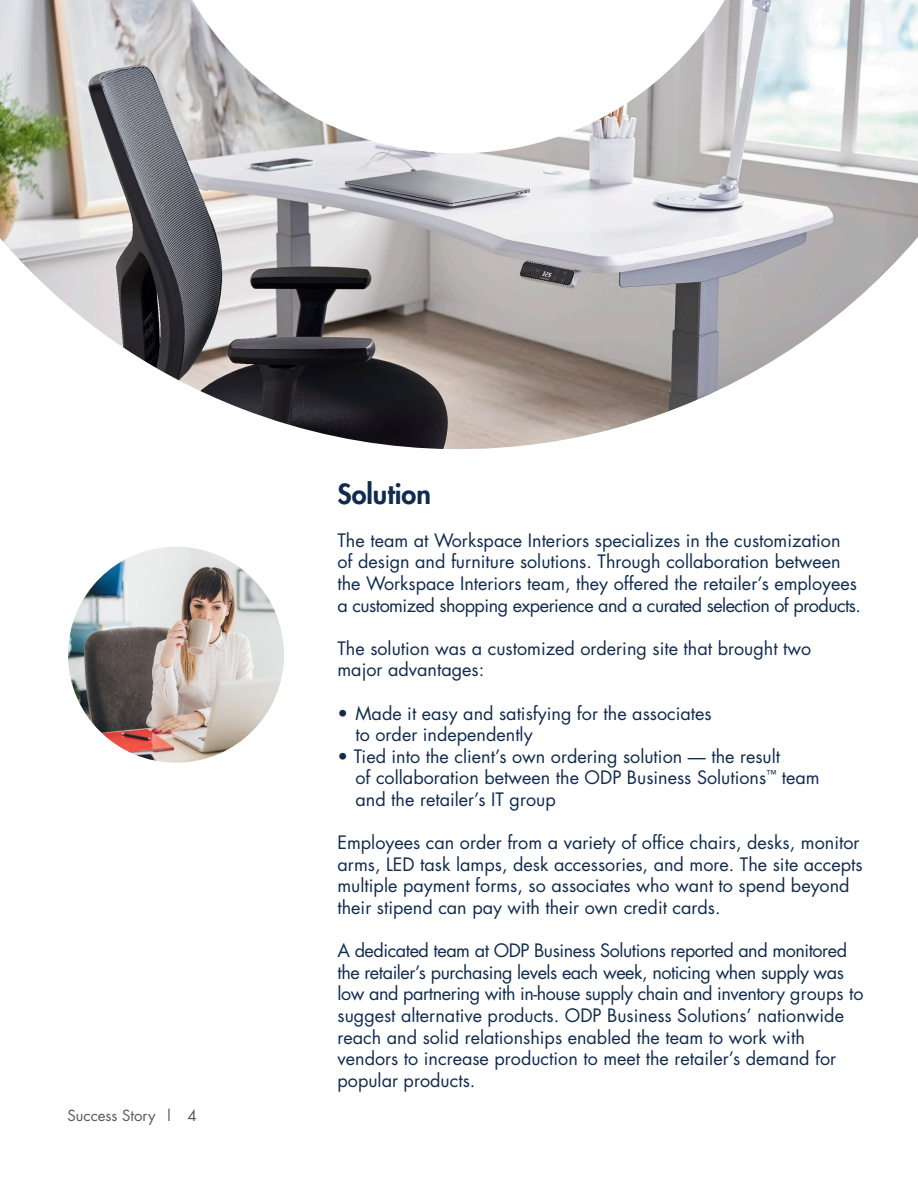
<style>
.page{position:relative;width:918px;height:1188px;background:#fff}
.page>*{position:absolute;margin:0;border:0;box-sizing:border-box;transform-origin:0 0}
.t1{font:800 27px "Futura";color:#102b4e}
.Tabs{font:18px/21.6px "Futura";color:#102b4e}
.t2{font:15px "Futura";color:#58595b}
</style>
<div class="page">
<img style="left:0;top:0;width:918px;height:450px">
<img style="left:68px;top:547px;width:216px;height:216px;border-radius:108px">
<p class="t2" style="left:68px;top:1105px;width:131px">Success Story | 4</p>
<p class="t1" style="left:338px;top:476px;width:95px">Solution</p>
<p class="Tabs" style="left:338px;top:529px;width:525px">The team at Workspace Interiors specializes in the customization<br>of design and furniture solutions. Through collaboration between the Workspace Interiors team, they offered the retailer’s employees a customized shopping experience and a curated selection of products.</p>
<p class="Tabs" style="left:338px;top:637px;width:475px">The solution was a customized ordering site that brought two</p>
<p class="Tabs" style="left:338px;top:659px;width:148px">major advantages:</p>
<p class="Tabs" style="left:356px;top:702px;width:358px;text-indent:-18px">• Made it easy and satisfying for the associates to order independently</p>
<p class="Tabs" style="left:356px;top:745px;width:466px;text-indent:-18px">• Tied into the client’s own ordering solution — the result<br>of collaboration between the ODP Business Solutions<sup>™</sup> team and the retailer’s IT group</p>
<p class="Tabs" style="left:338px;top:832px;width:527px">Employees can order from a variety of office chairs, desks, monitor arms, LED task lamps, desk accessories, and more. The site accepts multiple payment forms, so associates who want to spend beyond their stipend can pay with their own credit cards.</p>
<p class="Tabs" style="left:338px;top:940px;width:528px">A dedicated team at ODP Business Solutions reported and monitored the retailer’s purchasing levels each week, noticing when supply was low and partnering with in-house supply chain and inventory groups to suggest alternative products. ODP Business Solutions’ nationwide reach and solid relationships enabled the team to work with vendors to increase production to meet the retailer’s demand for popular products.</p>
</div>
